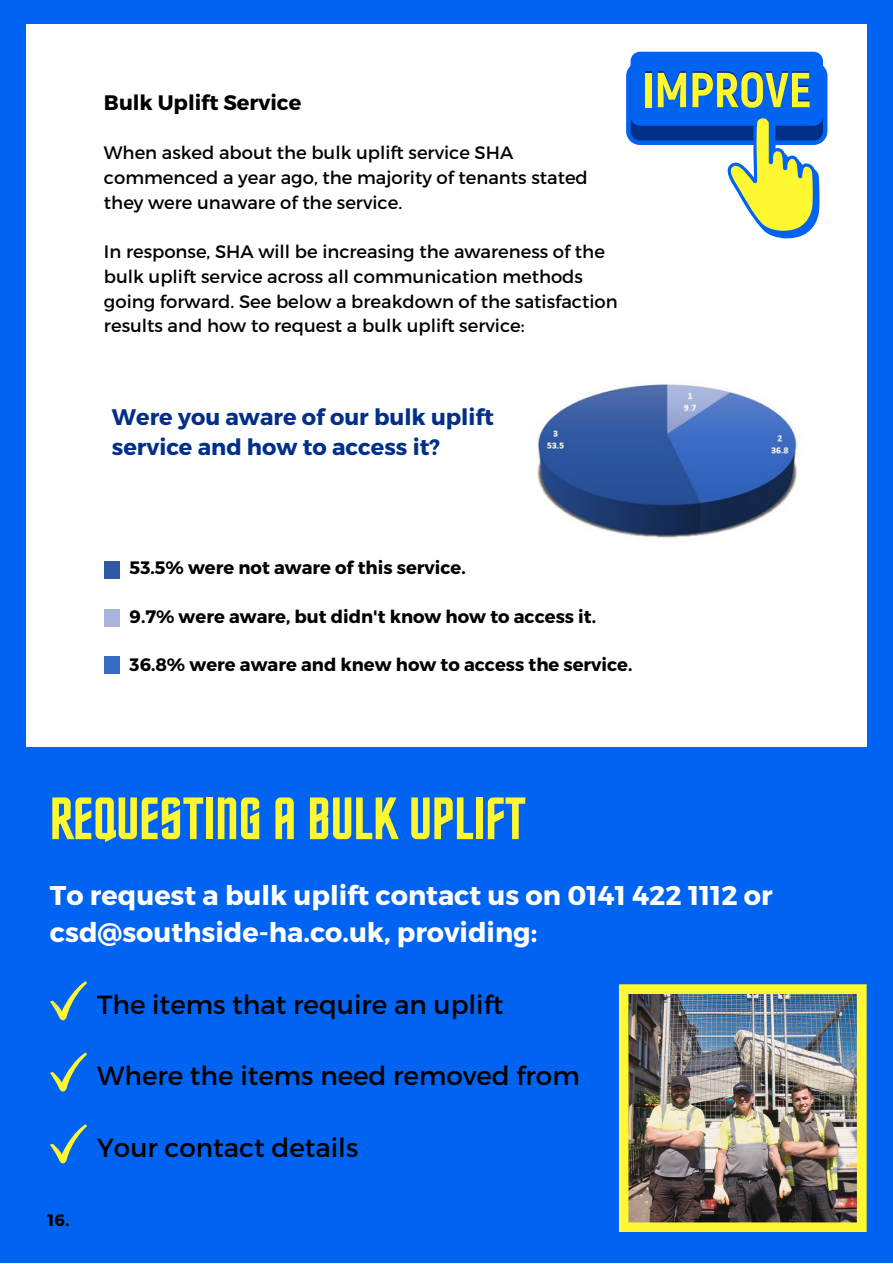
<style>
.page{position:relative;width:893px;height:1264px;background:#fff}
.page>*{position:absolute;margin:0;border:0;box-sizing:border-box;transform-origin:0 0}
.t1{font:60px "Horta";color:#fff730}
.t2{font:700 27px/37.2px "Montserrat";color:#fff}
.t3{font:26.25px "Montserrat";color:#000}
.t4{font:700 22.5px/30.3px "Montserrat";color:#023088}
.t5{font:700 21px "Montserrat";color:#000}
.t6{font:18px/24.8px "Montserrat";color:#000}
.t7{font:700 18px "Montserrat";color:#000}
.t8{font:700 16.5px "Montserrat";color:#000}
</style>
<div class="page">
<div style="left:0;top:0;width:892px;height:1262px;background:#0063f2"></div>
<div style="left:26px;top:24px;width:840px;height:722px;background:#fff"></div>
<svg style="left:50px;top:981px;width:37px;height:39px"></svg>
<svg style="left:50px;top:1052px;width:37px;height:39px"></svg>
<svg style="left:50px;top:1124px;width:37px;height:39px"></svg>
<img style="left:619px;top:984px;width:247px;height:248px">
<img style="left:537px;top:384px;width:260px;height:154px">
<div style="left:104px;top:561px;width:16px;height:18px;background:#2f59a3"></div>
<div style="left:104px;top:609px;width:16px;height:17px;background:#a7b4de"></div>
<div style="left:104px;top:656px;width:16px;height:18px;background:#396bc4"></div>
<div style="left:626px;top:62px;width:201px;height:83px;background:#0063f2;border-radius:14px"></div>
<div style="left:630px;top:67px;width:192px;height:73px;background:#023088;border-radius:9px"></div>
<div style="left:630px;top:52px;width:192px;height:74px;background:#0063f2;border-radius:9px"></div>
<svg style="left:725px;top:118px;width:95px;height:120px"></svg>
<div style="left:645px;top:71px;width:6px;height:34px;background:#023088"></div>
<div style="left:645px;top:73px;width:6px;height:34px;background:#fff730"></div>
<svg style="left:657px;top:71px;width:29px;height:36px"></svg>
<svg style="left:692px;top:71px;width:117px;height:37px"></svg>
<p class="t5" style="left:104px;top:88px;width:199px">Bulk Uplift Service</p>
<p class="t6" style="left:104px;top:139px;width:485px">When asked about the bulk uplift service SHA commenced a year ago, the majority of tenants stated they were unaware of the service.</p>
<p class="t6" style="left:104px;top:238px;width:515px">In response, SHA will be increasing the awareness of the bulk uplift service across all communication methods going forward. See below a breakdown of the satisfaction results and how to request a bulk uplift service:</p>
<p class="t4" style="left:112px;top:400px;width:383px">Were you aware of our bulk uplift service and how to access it?</p>
<p class="t7" style="left:130px;top:555px;width:337px">53.5% were not aware of this service.</p>
<p class="t7" style="left:130px;top:605px;width:468px">9.7% were aware, but didn't know how to access it.</p>
<p class="t7" style="left:130px;top:652px;width:504px">36.8% were aware and knew how to access the service.</p>
<p class="t1" style="left:50px;top:793px;width:477px">REQUESTING A BULK UPLIFT</p>
<p class="t2" style="left:50px;top:875px;width:724px">To request a bulk uplift contact us on 0141 422 1112 or csd@southside-ha.co.uk, providing:</p>
<p class="t3" style="left:97px;top:987px;width:407px">The items that require an uplift</p>
<p class="t3" style="left:97px;top:1059px;width:484px">Where the items need removed from</p>
<p class="t8" style="left:48px;top:1208px;width:23px">16.</p>
<p class="t3" style="left:97px;top:1130px;width:262px">Your contact details</p>
</div>
